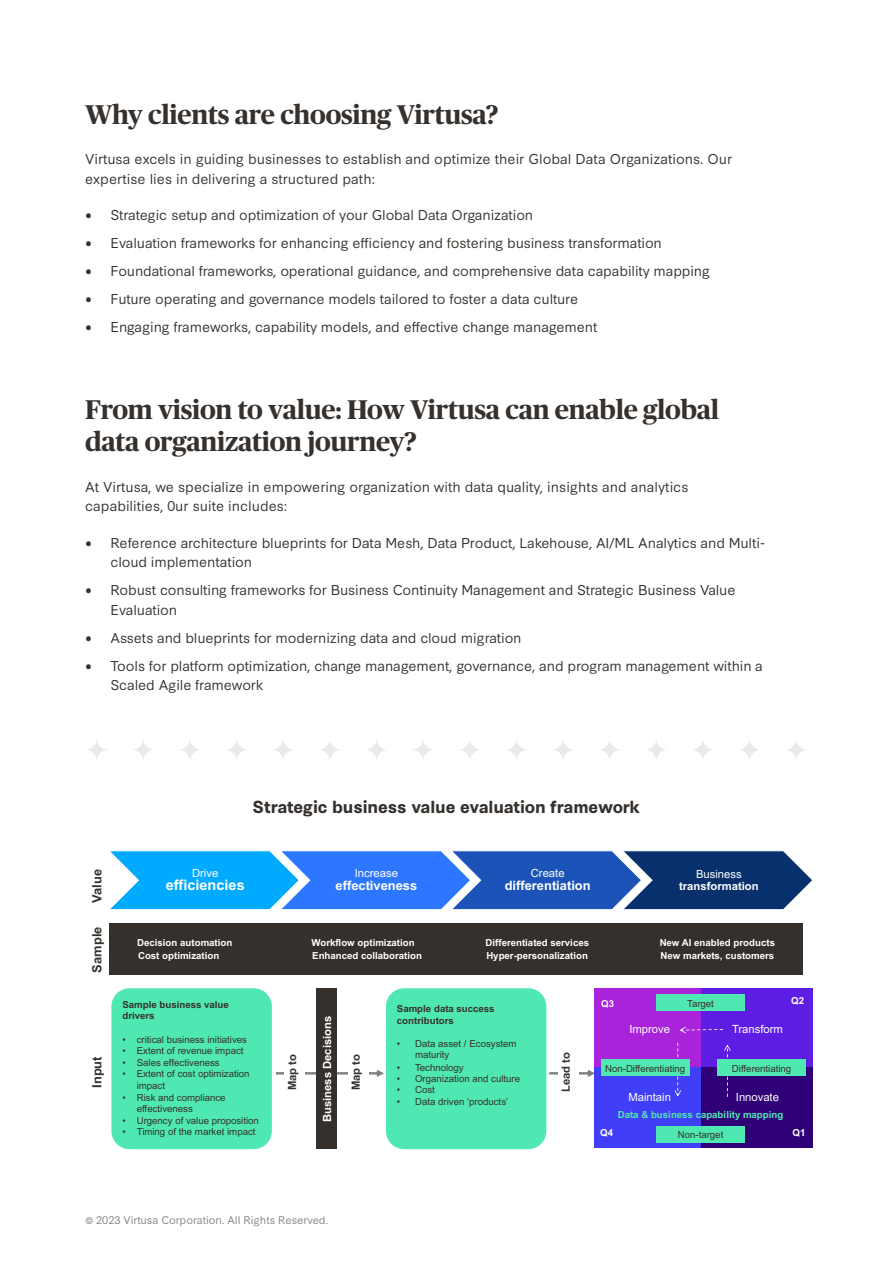
<style>
.page{position:relative;width:893px;height:1263px;background:#fff}
.page>*{position:absolute;margin:0;border:0;box-sizing:border-box;transform-origin:0 0}
.t1{font:700 27px/32.4px "Publico Headline";letter-spacing:-.01em;color:#36312d}
.t2{font:700 16.5px "Synthese";letter-spacing:-.01em;color:#36312d}
.t3{font:700 14.55px "Arial";color:#fff}
.t4{font:13.5px/19.5px "Synthese";letter-spacing:-.01em;color:#36312d}
.t5{font:700 12.9px "Arial";color:#fff}
.t6{font:700 12.9px "Arial";color:#36312c}
.t7{font:11.25px "Arial";color:#fff}
.t8{font:700 11.25px "Arial";color:#fff}
.t9{font:700 11.25px "Arial";letter-spacing:-.005em;color:#36312c}
.t10{font:10.5px "Synthese";letter-spacing:-.005em;color:#868381}
.t11{font:9.6px/11.2px "Arial";letter-spacing:-.005em;color:#36312c}
.t12{font:700 9.6px "Arial";color:#fff}
.t13{font:700 9.6px/11.2px "Arial";color:#36312c}
.t14{font:700 9.6px "Arial";letter-spacing:.005em;color:#4fe8b3}
</style>
<div class="page">
<svg style="left:110px;top:850px;width:703px;height:60px;background:#317bcf"></svg>
<div style="left:109px;top:923px;width:694px;height:51px;background:#35302b"></div>
<div style="left:111px;top:988px;width:161px;height:161px;background:#4fe8b3;border-radius:18px"></div>
<div style="left:386px;top:988px;width:160px;height:161px;background:#4fe8b3;border-radius:18px"></div>
<svg style="left:276px;top:1070px;width:108px;height:7px"></svg>
<div style="left:284px;top:1043px;width:21px;height:58px;background:#fff"></div>
<div style="left:316px;top:989px;width:21px;height:160px;background:#35302b"></div>
<div style="left:348px;top:1043px;width:21px;height:58px;background:#fff"></div>
<svg style="left:549px;top:1070px;width:45px;height:7px"></svg>
<div style="left:558px;top:1043px;width:21px;height:58px;background:#fff"></div>
<div style="left:594px;top:988px;width:111px;height:80px;background:#a823da"></div>
<div style="left:702px;top:988px;width:111px;height:80px;background:#5e1de3"></div>
<div style="left:594px;top:1067px;width:111px;height:80px;background:#403ef7"></div>
<div style="left:702px;top:1067px;width:111px;height:80px;background:#300078"></div>
<div style="left:656px;top:994px;width:89px;height:17px;background:#4fe8b3"></div>
<div style="left:656px;top:1126px;width:89px;height:17px;background:#4fe8b3"></div>
<svg style="left:724px;top:1045px;width:7px;height:52px"></svg>
<svg style="left:680px;top:1027px;width:43px;height:6px"></svg>
<svg style="left:674px;top:1043px;width:7px;height:53px"></svg>
<div style="left:601px;top:1059px;width:88px;height:17px;background:#4fe8b3"></div>
<div style="left:717px;top:1059px;width:89px;height:17px;background:#4fe8b3"></div>
<svg style="left:178px;top:738px;width:24px;height:23px"></svg>
<svg style="left:85px;top:738px;width:23px;height:23px"></svg>
<svg style="left:132px;top:738px;width:23px;height:23px"></svg>
<svg style="left:272px;top:738px;width:23px;height:23px"></svg>
<svg style="left:225px;top:738px;width:23px;height:23px"></svg>
<svg style="left:785px;top:738px;width:23px;height:23px"></svg>
<svg style="left:645px;top:738px;width:23px;height:23px"></svg>
<svg style="left:598px;top:738px;width:23px;height:23px"></svg>
<svg style="left:738px;top:738px;width:23px;height:23px"></svg>
<svg style="left:691px;top:738px;width:24px;height:23px"></svg>
<svg style="left:411px;top:738px;width:24px;height:23px"></svg>
<svg style="left:318px;top:738px;width:24px;height:23px"></svg>
<svg style="left:551px;top:738px;width:24px;height:23px"></svg>
<svg style="left:365px;top:738px;width:23px;height:23px"></svg>
<svg style="left:505px;top:738px;width:23px;height:23px"></svg>
<svg style="left:458px;top:738px;width:23px;height:23px"></svg>
<h1 class="t1" style="left:85px;top:96px;width:415px">Why clients are choosing Virtusa?</h1>
<p class="t4" style="left:85px;top:148px;width:649px">Virtusa excels in guiding businesses to establish and optimize their Global Data Organizations. Our expertise lies in delivering a structured path:</p>
<p class="t4" style="left:85px;top:204px;width:450px">• Strategic setup and optimization of your Global Data Organization</p>
<p class="t4" style="left:85px;top:232px;width:578px">• Evaluation frameworks for enhancing efficiency and fostering business transformation</p>
<p class="t4" style="left:85px;top:260px;width:626px">• Foundational frameworks, operational guidance, and comprehensive data capability mapping</p>
<p class="t4" style="left:85px;top:288px;width:495px">• Future operating and governance models tailored to foster a data culture</p>
<p class="t4" style="left:85px;top:316px;width:514px">• Engaging frameworks, capability models, and effective change management</p>
<h1 class="t1" style="left:85px;top:391px;width:636px">From vision to value: How Virtusa can enable global data organization journey?</h1>
<p class="t4" style="left:85px;top:476px;width:605px">At Virtusa, we specialize in empowering organization with data quality, insights and analytics capabilities, 0ur suite includes:</p>
<p class="t4" style="left:111px;top:532px;width:656px;text-indent:-26px">• Reference architecture blueprints for Data Mesh, Data Product, Lakehouse, AI/ML Analytics and Multi&shy;cloud implementation</p>
<p class="t4" style="left:111px;top:579px;width:626px;text-indent:-26px">• Robust consulting frameworks for Business Continuity Management and Strategic Business Value<br>Evaluation</p>
<p class="t4" style="left:85px;top:627px;width:438px">• Assets and blueprints for modernizing data and cloud migration</p>
<p class="t4" style="left:111px;top:655px;width:654px;text-indent:-26px">• Tools for platform optimization, change management, governance, and program management within a<br>Scaled Agile framework</p>
<p class="t2" style="left:252px;top:794px;width:389px">Strategic business value evaluation framework</p>
<p class="t6" style="left:88px;top:903px;width:35px;rotate:-90deg">Value</p>
<p class="t6" style="left:88px;top:972px;width:47px;rotate:-90deg">Sample</p>
<p class="t6" style="left:88px;top:1088px;width:33px;rotate:-90deg">Input</p>
<p class="t7" style="left:192px;top:865px;width:28px">Drive</p>
<p class="t3" style="left:166px;top:875px;width:81px">efficiencies</p>
<p class="t7" style="left:355px;top:866px;width:45px">Increase</p>
<p class="t5" style="left:336px;top:877px;width:83px">effectiveness</p>
<p class="t7" style="left:531px;top:866px;width:35px">Create</p>
<p class="t5" style="left:505px;top:877px;width:87px">differentiation</p>
<p class="t7" style="left:696px;top:866px;width:47px">Business</p>
<p class="t8" style="left:679px;top:878px;width:81px">transformation</p>
<p class="t12" style="left:137px;top:935px;width:97px">Decision automation</p>
<p class="t12" style="left:311px;top:935px;width:105px">Workflow optimization</p>
<p class="t12" style="left:485px;top:935px;width:105px">Differentiated services</p>
<p class="t12" style="left:660px;top:935px;width:117px">New AI enabled products</p>
<p class="t12" style="left:138px;top:949px;width:83px">Cost optimization</p>
<p class="t12" style="left:312px;top:949px;width:111px">Enhanced collaboration</p>
<p class="t12" style="left:486px;top:949px;width:103px">Hyper-personalization</p>
<p class="t12" style="left:660px;top:949px;width:115px">New markets, customers</p>
<p class="t13" style="left:122px;top:999px;width:108px">Sample business value drivers</p>
<p class="t11" style="left:122px;top:1034px;width:126px">• critical business initiatives</p>
<p class="t11" style="left:122px;top:1045px;width:123px">• Extent of revenue impact</p>
<p class="t11" style="left:122px;top:1057px;width:99px">• Sales effectiveness</p>
<p class="t11" style="left:137px;top:1068px;width:114px;text-indent:-14px">• Extent of cost optimization impact</p>
<p class="t11" style="left:137px;top:1092px;width:90px;text-indent:-14px">• Risk and compliance effectiveness</p>
<p class="t11" style="left:122px;top:1115px;width:138px">• Urgency of value proposition</p>
<p class="t11" style="left:122px;top:1126px;width:135px">• Timing of the market impact</p>
<p class="t9" style="left:284px;top:1090px;width:38px;rotate:-90deg">Map to</p>
<p class="t8" style="left:319px;top:1122px;width:108px;rotate:-90deg">Business Decisions</p>
<p class="t13" style="left:397px;top:1003px;width:99px">Sample data success contributors</p>
<p class="t11" style="left:415px;top:1038px;width:103px;text-indent:-18px">• Data asset / Ecosystem maturity</p>
<p class="t11" style="left:397px;top:1061px;width:68px">• Technology</p>
<p class="t11" style="left:397px;top:1073px;width:125px">• Organization and culture</p>
<p class="t11" style="left:397px;top:1084px;width:39px">• Cost</p>
<p class="t11" style="left:397px;top:1096px;width:113px">• Data driven ‘products’</p>
<p class="t9" style="left:348px;top:1090px;width:38px;rotate:-90deg">Map to</p>
<p class="t9" style="left:558px;top:1092px;width:42px;rotate:-90deg">Lead to</p>
<p class="t12" style="left:601px;top:997px;width:14px">Q3</p>
<p class="t11" style="left:687px;top:998px;width:28px">Target</p>
<p class="t7" style="left:629px;top:1021px;width:42px">Improve</p>
<p class="t7" style="left:732px;top:1021px;width:52px">Transform</p>
<p class="t12" style="left:791px;top:994px;width:14px">Q2</p>
<p class="t11" style="left:605px;top:1063px;width:82px">Non-Differentiating</p>
<p class="t11" style="left:732px;top:1063px;width:61px">Differentiating</p>
<p class="t7" style="left:628px;top:1089px;width:44px">Maintain</p>
<p class="t7" style="left:736px;top:1089px;width:45px">Innovate</p>
<p class="t14" style="left:618px;top:1107px;width:167px">Data &amp; business capability mapping</p>
<p class="t12" style="left:600px;top:1126px;width:14px">Q4</p>
<p class="t11" style="left:678px;top:1129px;width:47px">Non-target</p>
<p class="t12" style="left:792px;top:1126px;width:14px">Q1</p>
<p class="t10" style="left:85px;top:1211px;width:245px">© 2023 Virtusa Corporation. All Rights Reserved.</p>
</div>
